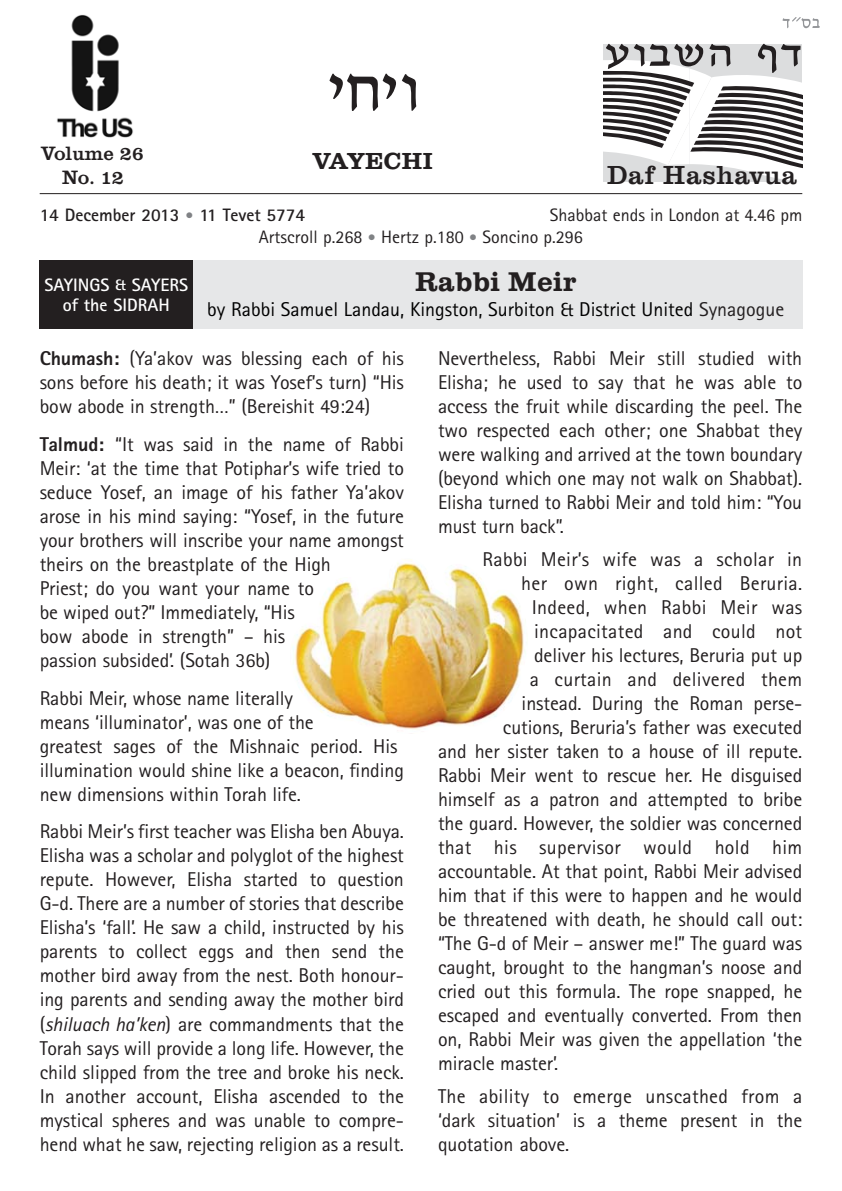
<style>
.page{position:relative;width:842px;height:1191px;background:#fff}
.page>*{position:absolute;margin:0;border:0;box-sizing:border-box;transform-origin:0 0}
.t1{font:700 28px "Clarendon T";color:#231f20}
.t2{font:500 27px "Clarendon T";letter-spacing:.025em;color:#231f20}
.t3{font:700 24px "Clarendon T";letter-spacing:-.005em;color:#231f20}
.t4{font:20px/24px "Rotis Sans Serif";letter-spacing:-.005em;color:#231f20;text-align:justify}
.t5{font:20px "Rotis Sans Serif";letter-spacing:.015em;color:#231f20}
.t6{font:20px "Rotis Sans Serif";color:#000}
.t7{font:500 20px/24px "Clarendon T";color:#231f20;text-align:center}
.t8{font:18px/22px "Rotis Sans Serif";color:#231f20}
.t9{font:700 18px "Rotis Sans Serif";color:#231f20}
.t10{font:700 18px/20px "Rotis Sans Serif";color:#fff;text-align:center}
.s1{font-size:16px;color:#808285}
.s2{font-weight:700;font-size:16px;color:#808285}
.s3{color:#231f20}
.s4{font-size:16px}
.s5{font-weight:800}
.s6{font-style:italic}
</style>
<div class="page">
<svg style="left:782px;top:17px;width:38px;height:11px"></svg>
<img style="left:57px;top:14px;width:76px;height:124px">
<hr style="left:40px;top:193px;width:762px;height:1px;background:#231f20">
<img style="left:293px;top:559px;width:231px;height:171px">
<div style="left:189px;top:260px;width:613px;height:68px;background:#e6e7e8"></div>
<div style="left:40px;top:260px;width:153px;height:68px;background:#231f20"></div>
<svg style="left:603px;top:44px;width:199px;height:138px"></svg>
<p class="t7" style="left:42px;top:143px;width:104px">Volume 26<br>No. 12</p>
<p class="t3" style="left:312px;top:153px;width:122px">VAYECHI</p>
<p class="t9" style="left:40px;top:208px;width:267px">14 December 2013 <span class="s1">•</span> 11 Tevet 5774</p>
<h2 class="t2" style="left:607px;top:166px;width:191px">Daf Hashavua</h2>
<p class="t8" style="left:259px;top:205px;width:545px;text-indent:291px">Shabbat ends in London at 4.46 pm<br>Artscroll p.268 <span class="s2">•</span> Hertz p.180 <span class="s2">•</span> Soncino p.296</p>
<h1 class="t1" style="left:415px;top:272px;width:164px">Rabbi Meir</h1>
<p class="t6" style="left:207px;top:303px;width:578px">by Rabbi Samuel Landau, Kingston, Surbiton &amp; District United <span class="s3">Synagogue</span></p>
<p class="t10" style="left:44px;top:276px;width:145px">SAYINGS <span class="s4">&amp;</span> SAYERS of the SIDRAH</p>
<p class="t4" style="left:40px;top:348px;width:366px"><span class="s5">Chumash:</span> (Ya’akov was blessing each of his sons before his death; it was Yosef’s turn) “His bow abode in strength…” (Bereishit 49:24)</p>
<p class="t4" style="left:40px;top:434px;width:366px;text-align:left"><span class="s5">Talmud:</span> “It was said in the name of Rabbi Meir: ‘at the time that Potiphar’s wife tried to seduce Yosef, an image of his father Ya’akov arose in his mind saying: “Yosef, in the future your brothers will inscribe your name amongst theirs on the breastplate of the High<br>Priest; do you want your name to<br>be wiped out?” Immediately, “His<br>bow abode in strength” – his<br>passion subsided’. (Sotah 36b)</p>
<p class="t4" style="left:40px;top:688px;width:366px;text-align:left">Rabbi Meir, whose name literally<br>means ‘illuminator’, was one of the<br>greatest sages of the Mishnaic period. His illumination would shine like a beacon, finding new dimensions within Torah life.</p>
<p class="t4" style="left:40px;top:821px;width:366px">Rabbi Meir’s first teacher was Elisha ben Abuya.<br>Elisha was a scholar and polyglot of the highest repute. However, Elisha started to question G-d. There are a number of stories that describe Elisha’s ‘fall’. He saw a child, instructed by his parents to collect eggs and then send the mother bird away from the nest. Both honour&shy;ing parents and sending away the mother bird (<span class="s6">shiluach ha’ken</span>) are commandments that the Torah says will provide a long life. However, the child slipped from the tree and broke his neck.<br>In another account, Elisha ascended to the mystical spheres and was unable to compre&shy;hend what he saw, rejecting religion as a result.</p>
<p class="t4" style="left:438px;top:348px;width:366px">Nevertheless, Rabbi Meir still studied with Elisha; he used to say that he was able to access the fruit while discarding the peel. The two respected each other; one Shabbat they were walking and arrived at the town boundary (beyond which one may not walk on Shabbat).<br>Elisha turned to Rabbi Meir and told him: “You must turn back”.</p>
<p class="t5" style="left:483px;top:552px;width:321px">Rabbi Meir’s wife was a scholar in</p>
<p class="t5" style="left:521px;top:576px;width:282px">her own right, called Beruria.</p>
<p class="t5" style="left:532px;top:600px;width:272px">Indeed, when Rabbi Meir was</p>
<p class="t5" style="left:534px;top:624px;width:270px">incapacitated and could not</p>
<p class="t4" style="left:534px;top:645px;width:270px">deliver his lectures, Beruria put up</p>
<p class="t5" style="left:530px;top:672px;width:274px">a curtain and delivered them</p>
<p class="t4" style="left:522px;top:693px;width:282px">instead. During the Roman perse-</p>
<p class="t4" style="left:503px;top:717px;width:301px">cutions, Beruria’s father was executed</p>
<p class="t4" style="left:438px;top:741px;width:366px">and her sister taken to a house of ill repute.</p>
<p class="t4" style="left:438px;top:765px;width:366px">Rabbi Meir went to rescue her. He disguised</p>
<p class="t4" style="left:438px;top:789px;width:366px">himself as a patron and attempted to bribe</p>
<p class="t4" style="left:438px;top:813px;width:366px">the guard. However, the soldier was concerned</p>
<p class="t5" style="left:438px;top:840px;width:366px">that his supervisor would hold him</p>
<p class="t4" style="left:438px;top:861px;width:366px">accountable. At that point, Rabbi Meir advised</p>
<p class="t4" style="left:438px;top:885px;width:366px">him that if this were to happen and he would</p>
<p class="t4" style="left:438px;top:909px;width:366px">be threatened with death, he should call out:</p>
<p class="t4" style="left:438px;top:933px;width:366px">“The G-d of Meir – answer me!” The guard was</p>
<p class="t4" style="left:438px;top:957px;width:366px">caught, brought to the hangman’s noose and</p>
<p class="t4" style="left:438px;top:981px;width:366px">cried out this formula. The rope snapped, he</p>
<p class="t4" style="left:438px;top:1005px;width:366px">escaped and eventually converted. From then</p>
<p class="t4" style="left:438px;top:1029px;width:366px">on, Rabbi Meir was given the appellation ‘the</p>
<p class="t4" style="left:438px;top:1053px;width:122px">miracle master’.</p>
<p class="t4" style="left:438px;top:1085px;width:366px">The ability to emerge unscathed from a ‘dark situation’ is a theme present in the quotation above.</p>
</div>
